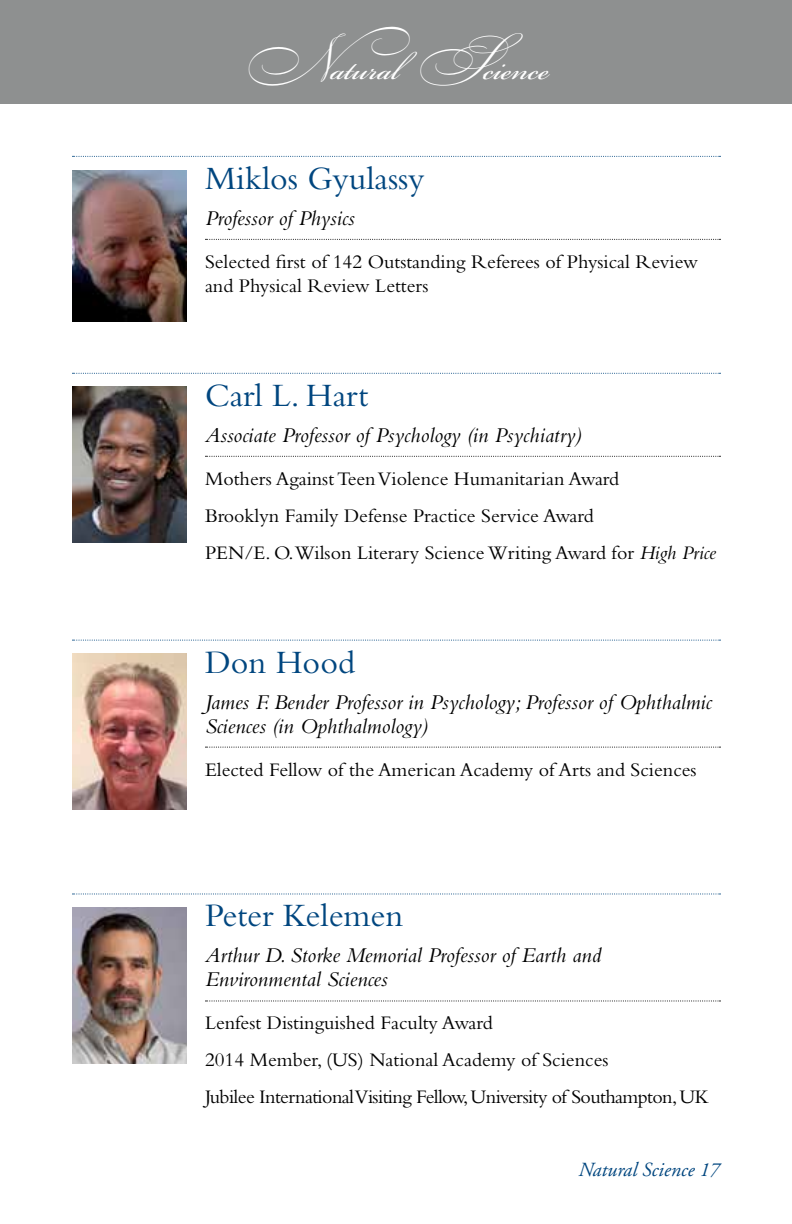
<style>
.page{position:relative;width:792px;height:1224px;background:#fff}
.page>*{position:absolute;margin:0;border:0;box-sizing:border-box;transform-origin:0 0}
.t1{font:48px "Bickham Script MM 400";color:#fff}
.t2{font:34px "Bembo";color:#00467f}
.t3{font:italic 22px/24px "Bembo";color:#000}
.t4{font:20px/37px "Bembo";color:#000}
.t5{font:italic 20px "Adobe Garamond";color:#00467f}
.s1{font-family:"Bickham Script MM Sw Caps 400"}
.s2{font-style:italic}
</style>
<div class="page">
<svg style="left:72px;top:156px;width:649px;height:1px"></svg>
<svg style="left:206px;top:239px;width:515px;height:1px"></svg>
<svg style="left:72px;top:373px;width:649px;height:1px"></svg>
<svg style="left:206px;top:456px;width:515px;height:1px"></svg>
<svg style="left:72px;top:640px;width:649px;height:1px"></svg>
<svg style="left:206px;top:747px;width:515px;height:1px"></svg>
<svg style="left:72px;top:893px;width:649px;height:1px"></svg>
<svg style="left:206px;top:1000px;width:515px;height:1px"></svg>
<img style="left:72px;top:170px;width:115px;height:152px">
<img style="left:72px;top:387px;width:115px;height:156px">
<img style="left:72px;top:654px;width:115px;height:156px">
<img style="left:72px;top:908px;width:115px;height:155px">
<div style="left:0;top:0;width:792px;height:104px;background:#8e9090"></div>
<h1 class="t1" style="left:243px;top:43px;width:308px"><span class="s1">N</span>atural <span class="s1">S</span>cience</h1>
<h1 class="t1" style="left:290px;top:43px;width:214px"><span class="s1">H</span>umanities</h1>
<h2 class="t2" style="left:205px;top:158px;width:221px">Miklos Gyulassy</h2>
<p class="t3" style="left:205px;top:206px;width:151px">Professor of Physics</p>
<p class="t4" style="left:205px;top:249px;width:494px;line-height:24px">Selected first of 142 Outstanding Referees of Physical Review and Physical Review Letters</p>
<h2 class="t2" style="left:205px;top:375px;width:165px">Carl L. Hart</h2>
<p class="t3" style="left:205px;top:422px;width:378px">Associate Professor of Psychology (in Psychiatry)</p>
<p class="t4" style="left:205px;top:460px;width:513px">Mothers Against Teen Violence Humanitarian Award<br>Brooklyn Family Defense Practice Service Award<br>PEN/E. O.Wilson Literary Science Writing Award for <span class="s2">High Price</span></p>
<h2 class="t2" style="left:205px;top:642px;width:152px">Don Hood</h2>
<p class="t3" style="left:205px;top:689px;width:508px">James F. Bender Professor in Psychology; Professor of Ophthalmic<br>Sciences (in Ophthalmology)</p>
<p class="t4" style="left:205px;top:750px;width:493px">Elected Fellow of the American Academy of Arts and Sciences</p>
<h2 class="t2" style="left:205px;top:896px;width:200px">Peter Kelemen</h2>
<p class="t3" style="left:205px;top:943px;width:398px">Arthur D. Storke Memorial Professor of Earth and<br>Environmental Sciences</p>
<p class="t4" style="left:205px;top:1004px;width:505px">Lenfest Distinguished Faculty Award<br>2014 Member, (US) National Academy of Sciences<br>Jubilee International Visiting Fellow, University of Southampton, UK</p>
<p class="t5" style="left:578px;top:1159px;width:143px">Natural Science 17</p>
</div>
